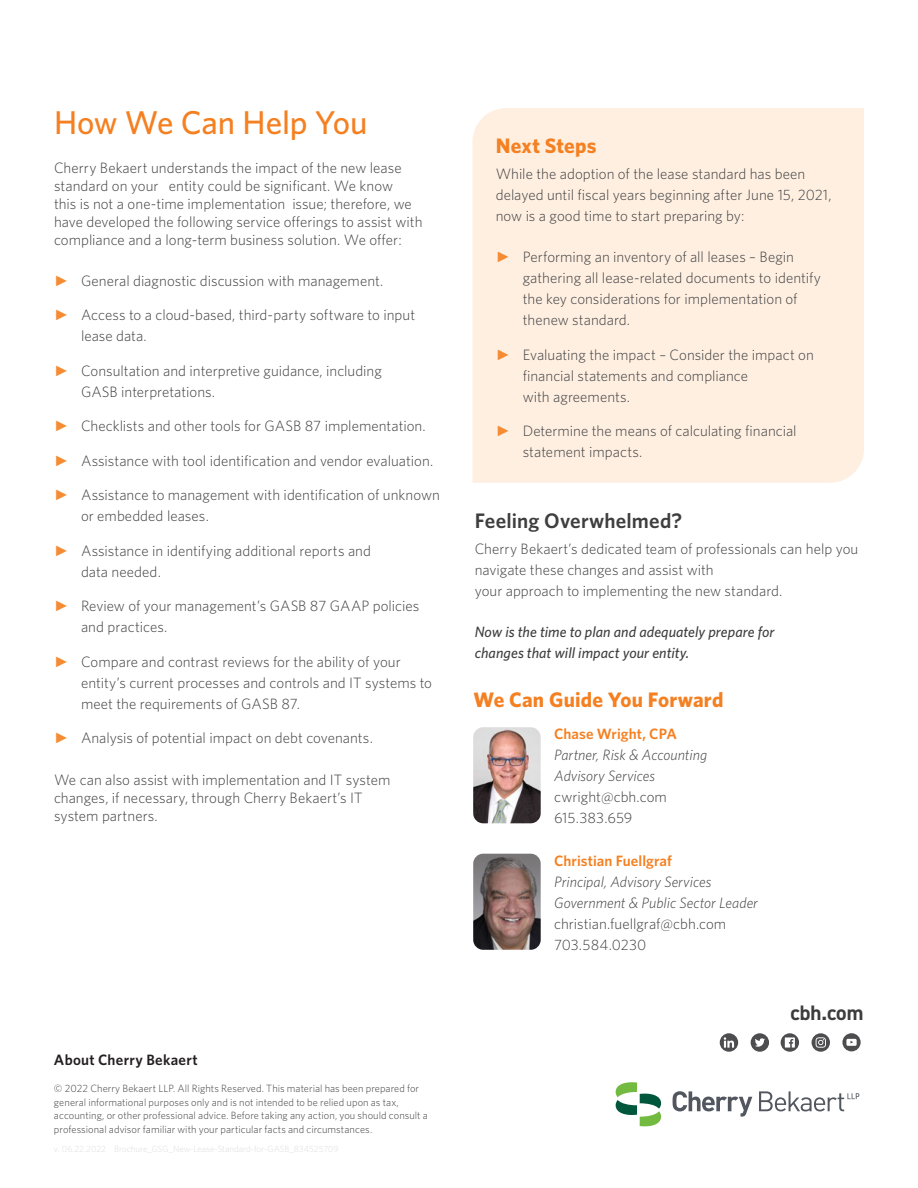
<style>
.page{position:relative;width:918px;height:1188px;background:#fff}
.page>*{position:absolute;margin:0;border:0;box-sizing:border-box;transform-origin:0 0}
.t1{font:500 33px "Whitney";letter-spacing:-.005em;color:#f58021}
.t2{font:700 21px "Whitney";letter-spacing:.01em;color:#f58021}
.t3{font:600 21px "Whitney";letter-spacing:.01em;color:#3e3e3f}
.t4{font:700 21px "DIN2014";color:#3c3c3d}
.t5{font:300 15px/21px "Whitney";color:#3e3e3f}
.t6{font:italic 300 15px/21px "Whitney";color:#3e3e3f}
.t7{font:italic 500 15px/21px "Whitney";letter-spacing:.005em;color:#3e3e3f}
.t8{font:600 15px "Whitney";letter-spacing:.005em;color:#f58021}
.t9{font:600 15px "Whitney";letter-spacing:.02em;color:#231f20}
.t10{font:300 10.5px/13.5px "Whitney";letter-spacing:.005em;color:#3e3e3f}
.s1{font-family:"Arial";font-weight:900;color:#f58b32}
</style>
<div class="page">
<svg style="left:720px;top:1033px;width:18px;height:19px"></svg>
<svg style="left:751px;top:1033px;width:18px;height:19px"></svg>
<svg style="left:812px;top:1033px;width:18px;height:19px"></svg>
<svg style="left:842px;top:1033px;width:19px;height:18px"></svg>
<svg style="left:781px;top:1033px;width:18px;height:19px"></svg>
<svg style="left:673px;top:1091px;width:79px;height:26px"></svg>
<svg style="left:616px;top:1082px;width:45px;height:45px"></svg>
<svg style="left:759px;top:1091px;width:100px;height:20px"></svg>
<div style="left:472px;top:108px;width:392px;height:375px;background:#feefe1"></div>
<img style="left:473px;top:727px;width:68px;height:96px">
<img style="left:473px;top:854px;width:68px;height:96px">
<h1 class="t1" style="left:54px;top:101px;width:315px">How We Can Help You</h1>
<p class="t5" style="left:54px;top:158px;width:370px;line-height:18px">Cherry Bekaert understands the impact of the new lease standard on your entity could be significant. We know<br>this is not a one-time implementation issue; therefore, we have developed the following service offerings to assist with compliance and a long-term business solution. We offer:</p>
<p class="t5" style="left:54px;top:270px;width:331px"><span class="s1">►</span> General diagnostic discussion with management.</p>
<p class="t5" style="left:81px;top:304px;width:336px;text-indent:-27px"><span class="s1">►</span> Access to a cloud-based, third-party software to input lease data.</p>
<p class="t5" style="left:81px;top:360px;width:303px;text-indent:-27px"><span class="s1">►</span> Consultation and interpretive guidance, including<br>GASB interpretations.</p>
<p class="t5" style="left:54px;top:415px;width:373px"><span class="s1">►</span> Checklists and other tools for GASB 87 implementation.</p>
<p class="t5" style="left:54px;top:450px;width:381px"><span class="s1">►</span> Assistance with tool identification and vendor evaluation.</p>
<p class="t5" style="left:81px;top:484px;width:360px;text-indent:-27px"><span class="s1">►</span> Assistance to management with identification of unknown or embedded leases.</p>
<p class="t5" style="left:81px;top:540px;width:292px;text-indent:-27px"><span class="s1">►</span> Assistance in identifying additional reports and data needed.</p>
<p class="t5" style="left:81px;top:595px;width:340px;text-indent:-27px"><span class="s1">►</span> Review of your management’s GASB 87 GAAP policies and practices.</p>
<p class="t5" style="left:81px;top:651px;width:353px;text-indent:-27px"><span class="s1">►</span> Compare and contrast reviews for the ability of your entity’s current processes and controls and IT systems to meet the requirements of GASB 87.</p>
<p class="t5" style="left:54px;top:727px;width:320px"><span class="s1">►</span> Analysis of potential impact on debt covenants.</p>
<p class="t5" style="left:54px;top:771px;width:338px;line-height:18px">We can also assist with implementation and IT system changes, if necessary, through Cherry Bekaert’s IT system partners.</p>
<p class="t9" style="left:54px;top:1050px;width:145px">About Cherry Bekaert</p>
<p class="t10" style="left:54px;top:1082px;width:375px">© 2022 Cherry Bekaert LLP. All Rights Reserved. This material has been prepared for general informational purposes only and is not intended to be relied upon as tax, accounting, or other professional advice. Before taking any action, you should consult a professional advisor familiar with your particular facts and circumstances.</p>
<h2 class="t2" style="left:496px;top:131px;width:102px">Next Steps</h2>
<p class="t5" style="left:496px;top:163px;width:337px">While the adoption of the lease standard has been delayed until fiscal years beginning after June 15, 2021, now is a good time to start preparing by:</p>
<p class="t5" style="left:523px;top:246px;width:300px;text-indent:-27px"><span class="s1">►</span> Performing an inventory of all leases – Begin gathering all lease-related documents to identify the key considerations for implementation of thenew standard.</p>
<p class="t5" style="left:523px;top:344px;width:293px;text-indent:-27px"><span class="s1">►</span> Evaluating the impact – Consider the impact on financial statements and compliance<br>with agreements.</p>
<p class="t5" style="left:523px;top:420px;width:275px;text-indent:-27px"><span class="s1">►</span> Determine the means of calculating financial statement impacts.</p>
<h2 class="t3" style="left:475px;top:506px;width:209px">Feeling Overwhelmed?</h2>
<p class="t5" style="left:475px;top:538px;width:385px">Cherry Bekaert’s dedicated team of professionals can help you navigate these changes and assist with<br>your approach to implementing the new standard.</p>
<p class="t7" style="left:475px;top:621px;width:301px">Now is the time to plan and adequately prepare for changes that will impact your entity.</p>
<h2 class="t2" style="left:474px;top:685px;width:251px">We Can Guide You Forward</h2>
<p class="t8" style="left:554px;top:724px;width:124px">Chase Wright, CPA</p>
<p class="t6" style="left:554px;top:744px;width:155px">Partner, Risk &amp; Accounting<br>Advisory Services</p>
<p class="t5" style="left:554px;top:786px;width:114px">cwright@cbh.com<br>615.383.659</p>
<p class="t8" style="left:554px;top:851px;width:119px">Christian Fuellgraf</p>
<p class="t6" style="left:554px;top:871px;width:205px">Principal, Advisory Services<br>Government &amp; Public Sector Leader</p>
<p class="t5" style="left:554px;top:913px;width:174px">christian.fuellgraf@cbh.com<br>703.584.0230</p>
<h2 class="t4" style="left:790px;top:999px;width:75px">cbh.com</h2>
</div>
